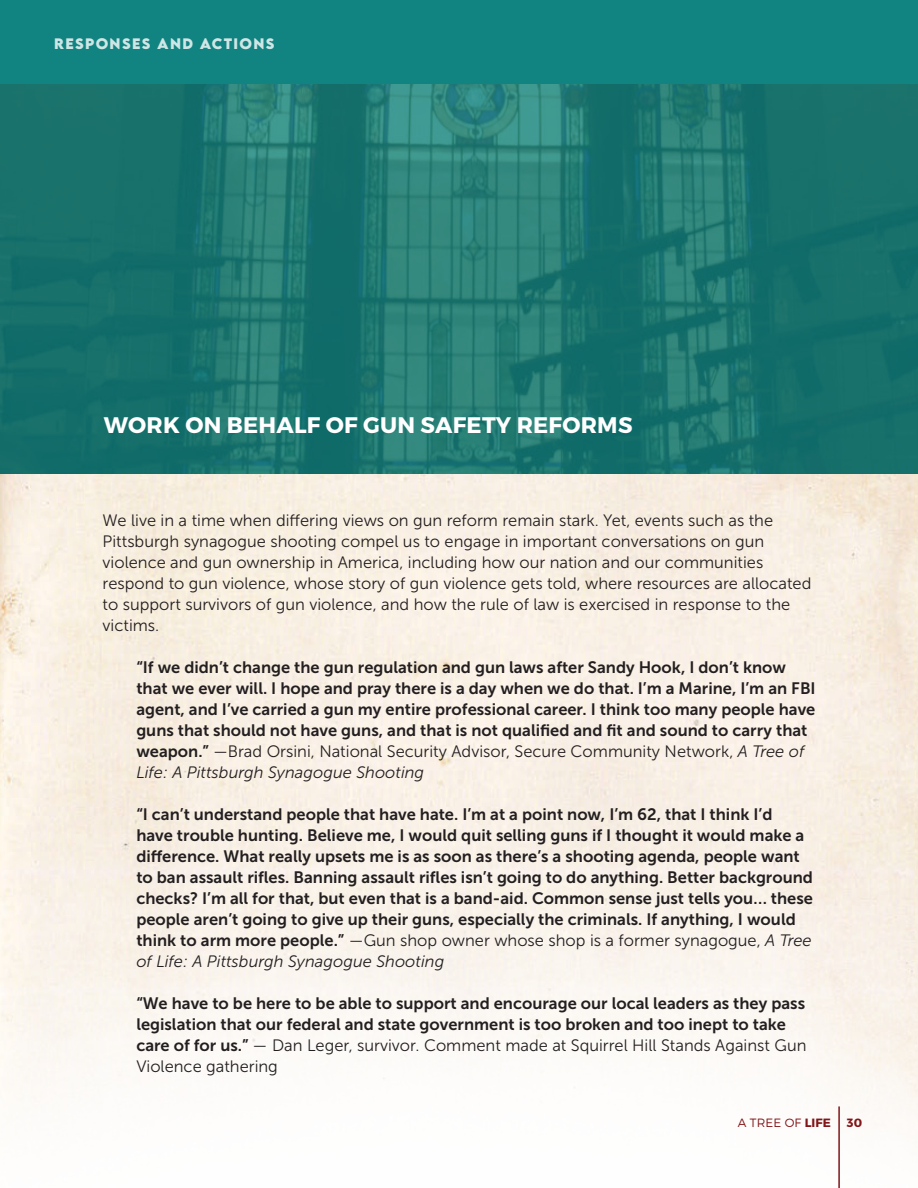
<style>
.page{position:relative;width:918px;height:1188px;background:#fff}
.page>*{position:absolute;margin:0;border:0;box-sizing:border-box;transform-origin:0 0}
.t1{font:700 22.5px "Montserrat";letter-spacing:.01em;color:#fff}
.Body_copy{font:16.5px/21px "Museo Sans 700";color:#231f20}
.Body_copy-2{font:16.5px/21px "Museo Sans 300";color:#231f20}
.t2{font:700 13.5px "LEMONMILK";letter-spacing:.1em;color:#cfe6e6}
.t3{font:300 12px "Montserrat";letter-spacing:.01em;color:#821517}
.t4{font:700 12px "Montserrat";color:#821517}
.s1{font-family:"Museo Sans 300"}
.s2{font-family:"Museo Sans 300";font-style:italic}
.s3{font-weight:700}
</style>
<div class="page">
<svg style="left:0;top:83px;width:918px;height:391px;background:#1d756f"></svg>
<div style="left:0;top:0;width:918px;height:83px;background:#118380"></div>
<hr style="left:838px;top:1106px;width:2px;height:82px;background:#821517">
<p class="t2" style="left:54px;top:35px;width:222px">RESPONSES AND ACTIONS</p>
<h3 class="t1" style="left:104px;top:411px;width:530px">WORK ON BEHALF OF GUN SAFETY REFORMS</h3>
<p class="Body_copy-2" style="left:103px;top:510px;width:710px">We live in a time when differing views on gun reform remain stark. Yet, events such as the Pittsburgh synagogue shooting compel us to engage in important conversations on gun violence and gun ownership in America, including how our nation and our communities respond to gun violence, whose story of gun violence gets told, where resources are allocated to support survivors of gun violence, and how the rule of law is exercised in response to the victims.</p>
<p class="Body_copy" style="left:136px;top:657px;width:681px">“If we didn’t change the gun regulation and gun laws after Sandy Hook, I don’t know that we ever will. I hope and pray there is a day when we do that. I’m a Marine, I’m an FBI agent, and I’ve carried a gun my entire professional career. I think too many people have guns that should not have guns, and that is not qualified and fit and sound to carry that weapon.” <span class="s1">—Brad Orsini, National Security Advisor, Secure Community Network,</span> <span class="s2">A Tree of Life: A Pittsburgh Synagogue Shooting</span></p>
<p class="Body_copy" style="left:136px;top:804px;width:678px">“I can’t understand people that have hate. I’m at a point now, I’m 62, that I think I’d have trouble hunting. Believe me, I would quit selling guns if I thought it would make a difference. What really upsets me is as soon as there’s a shooting agenda, people want to ban assault rifles. Banning assault rifles isn’t going to do anything. Better background checks? I’m all for that, but even that is a band-aid. Common sense just tells you… these people aren’t going to give up their guns, especially the criminals. If anything, I would think to arm more people.” <span class="s1">—Gun shop owner whose shop is a former synagogue,</span> <span class="s2">A Tree of Life: A Pittsburgh Synagogue Shooting</span></p>
<p class="Body_copy" style="left:136px;top:993px;width:672px">“We have to be here to be able to support and encourage our local leaders as they pass legislation that our federal and state government is too broken and too inept to take care of for us.” <span class="s1">— Dan Leger, survivor. Comment made at Squirrel Hill Stands Against Gun Violence gathering</span></p>
<p class="t3" style="left:738px;top:1115px;width:95px">A TREE OF <span class="s3">LIFE</span></p>
<p class="t4" style="left:847px;top:1115px;width:17px">30</p>
</div>
